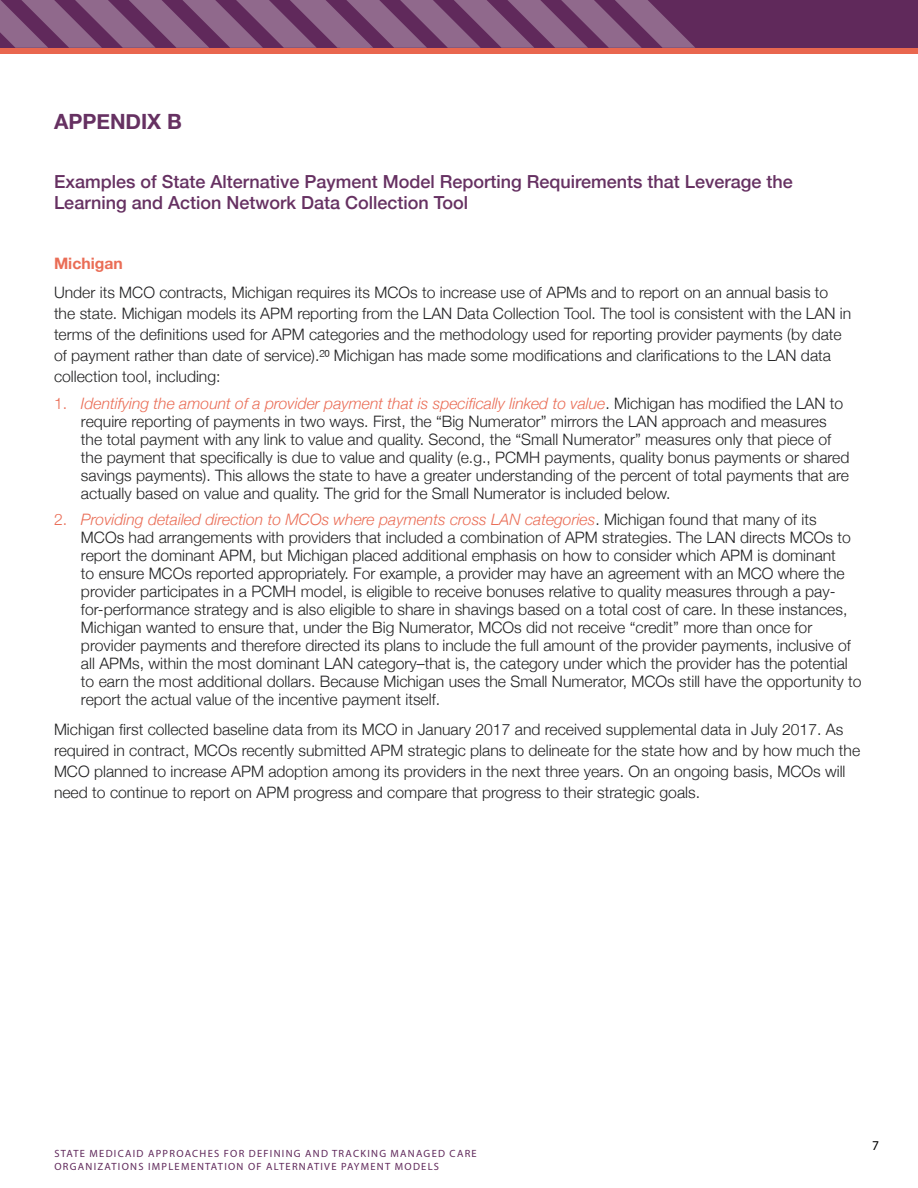
<style>
.page{position:relative;width:918px;height:1188px;background:#fff}
.page>*{position:absolute;margin:0;border:0;box-sizing:border-box;transform-origin:0 0}
.t1{font:700 21px "Helvetica Neue";color:#663162}
.t2{font:500 18px/21px "Helvetica Neue";color:#663162}
.t3{font:300 15.75px/18px "Helvetica Neue";color:#222223}
.t4{font:700 15.75px "Helvetica Neue";color:#ea6d56}
.t5{font:13.5px "Myriad Pro";color:#000}
.t6{font:10.5px/12.6px "Myriad Pro";letter-spacing:.12em;color:#60295b}
.s1{color:#ea6d56}
.s2{font-style:italic;color:#ea6d56}
</style>
<div class="page">
<div style="left:0;top:0;width:918px;height:49px;background:#60295b"></div>
<div style="left:0;top:48px;width:918px;height:5px;background:#e9674f"></div>
<svg style="left:0;top:0;width:695px;height:48px"></svg>
<h1 class="t1" style="left:54px;top:105px;width:129px">APPENDIX B</h1>
<p class="t2" style="left:54px;top:170px;width:740px">Examples of State Alternative Payment Model Reporting Requirements that Leverage the<br>Learning and Action Network Data Collection Tool</p>
<p class="t4" style="left:54px;top:251px;width:70px">Michigan</p>
<p class="t3" style="left:54px;top:281px;width:799px;line-height:21px">Under its MCO contracts, Michigan requires its MCOs to increase use of APMs and to report on an annual basis to the state. Michigan models its APM reporting from the LAN Data Collection Tool. The tool is consistent with the LAN in terms of the definitions used for APM categories and the methodology used for reporting provider payments (by date of payment rather than date of service).²⁰ Michigan has made some modifications and clarifications to the LAN data collection tool, including:</p>
<p class="t3" style="left:81px;top:393px;width:770px;text-indent:-27px"><span class="s1">1.</span> <span class="s2">Identifying the amount of a provider payment that is specifically linked to value</span>. Michigan has modified the LAN to require reporting of payments in two ways. First, the “Big Numerator” mirrors the LAN approach and measures the total payment with any link to value and quality. Second, the “Small Numerator” measures only that piece of the payment that specifically is due to value and quality (e.g., PCMH payments, quality bonus payments or shared savings payments). This allows the state to have a greater understanding of the percent of total payments that are actually based on value and quality. The grid for the Small Numerator is included below.</p>
<p class="t3" style="left:81px;top:510px;width:782px;text-indent:-27px"><span class="s1">2.</span> <span class="s2">Providing detailed direction to MCOs where payments cross LAN categories</span>. Michigan found that many of its MCOs had arrangements with providers that included a combination of APM strategies. The LAN directs MCOs to report the dominant APM, but Michigan placed additional emphasis on how to consider which APM is dominant<br>to ensure MCOs reported appropriately. For example, a provider may have an agreement with an MCO where the provider participates in a PCMH model, is eligible to receive bonuses relative to quality measures through a pay&shy;for-performance strategy and is also eligible to share in shavings based on a total cost of care. In these instances, Michigan wanted to ensure that, under the Big Numerator, MCOs did not receive “credit” more than once for provider payments and therefore directed its plans to include the full amount of the provider payments, inclusive of all APMs, within the most dominant LAN category–that is, the category under which the provider has the potential to earn the most additional dollars. Because Michigan uses the Small Numerator, MCOs still have the opportunity to report the actual value of the incentive payment itself.</p>
<p class="t3" style="left:54px;top:718px;width:808px;line-height:21px">Michigan first collected baseline data from its MCO in January 2017 and received supplemental data in July 2017. As required in contract, MCOs recently submitted APM strategic plans to delineate for the state how and by how much the MCO planned to increase APM adoption among its providers in the next three years. On an ongoing basis, MCOs will need to continue to report on APM progress and compare that progress to their strategic goals.</p>
<p class="t6" style="left:54px;top:1147px;width:424px">STATE MEDICAID APPROACHES FOR DEFINING AND TRACKING MANAGED CARE<br>ORGANIZATIONS IMPLEMENTATION OF ALTERNATIVE PAYMENT MODELS</p>
<p class="t5" style="left:872px;top:1137px;width:8px">7</p>
</div>
